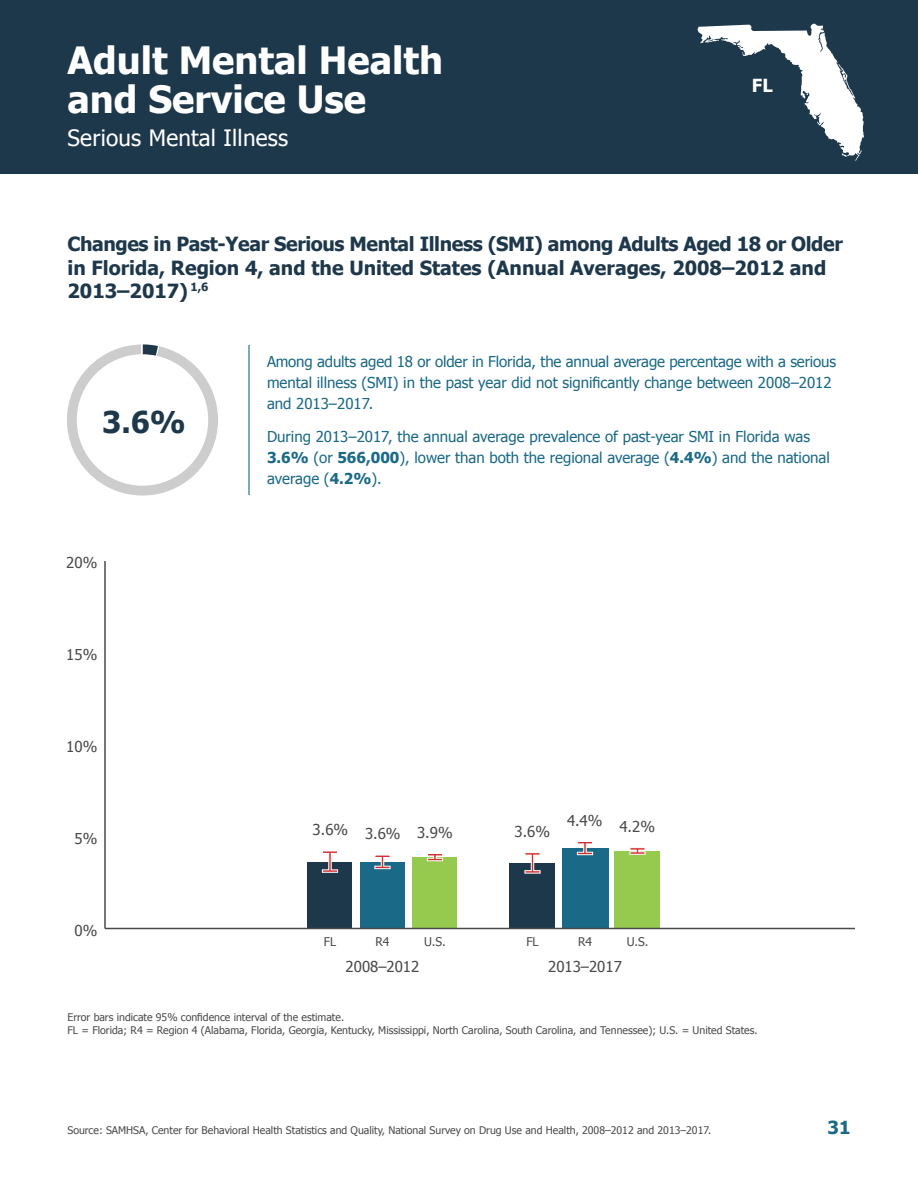
<style>
.page{position:relative;width:918px;height:1188px;background:#fff}
.page>*{position:absolute;margin:0;border:0;box-sizing:border-box;transform-origin:0 0}
.t1{font:700 37.5px/39px "Tahoma";color:#fff}
.t2{font:700 30px "Tahoma";color:#1e384b}
.t3{font:22.5px "Tahoma";letter-spacing:.01em;color:#fff}
.t4{font:700 19.5px/23.4px "Tahoma";color:#1e384b}
.t5{font:700 18px "Tahoma";color:#1a6986}
.t6{font:700 18px "Tahoma";color:#fff}
.t7{font:15px/21px "Tahoma";color:#1a6986}
.t8{font:15px "Tahoma";color:#4a4a4a}
.t9{font:12px "Tahoma";color:#4a4a4a}
.t10{font:10.5px/12.6px "Tahoma";color:#4a4a4a}
.s1{font-weight:700}
</style>
<div class="page">
<div style="left:0;top:0;width:918px;height:174px;background:#1e384b"></div>
<svg style="left:697px;top:23px;width:167px;height:138px"></svg>
<svg style="left:67px;top:344px;width:151px;height:152px"></svg>
<hr style="left:141px;top:333px;width:2px;height:87px;background:#fff">
<hr style="left:248px;top:345px;width:2px;height:150px;background:#1a6986">
<div style="left:308px;top:862px;width:44px;height:66px;background:#1e384b"></div>
<svg style="left:322px;top:851px;width:16px;height:22px"></svg>
<div style="left:360px;top:862px;width:45px;height:66px;background:#1a6986"></div>
<svg style="left:375px;top:855px;width:15px;height:14px"></svg>
<div style="left:412px;top:857px;width:46px;height:71px;background:#96ca4f"></div>
<svg style="left:427px;top:854px;width:16px;height:7px"></svg>
<div style="left:510px;top:863px;width:45px;height:65px;background:#1e384b"></div>
<svg style="left:525px;top:852px;width:15px;height:21px"></svg>
<div style="left:562px;top:848px;width:46px;height:80px;background:#1a6986"></div>
<svg style="left:577px;top:842px;width:16px;height:13px"></svg>
<div style="left:615px;top:851px;width:45px;height:77px;background:#96ca4f"></div>
<svg style="left:630px;top:847px;width:15px;height:7px"></svg>
<hr style="left:104px;top:561px;width:2px;height:367px;background:#4a4a4a">
<hr style="left:105px;top:928px;width:750px;height:1px;background:#4a4a4a">
<h1 class="t1" style="left:68px;top:39px;width:377px">Adult Mental Health and Service Use</h1>
<h3 class="t3" style="left:68px;top:123px;width:222px">Serious Mental Illness</h3>
<p class="t6" style="left:752px;top:73px;width:22px">FL</p>
<h4 class="t4" style="left:68px;top:231px;width:777px">Changes in Past-Year Serious Mental Illness (SMI) among Adults Aged 18 or Older in Florida, Region 4, and the United States (Annual Averages, 2008–2012 and<br>2013–2017) <sup>1,6</sup></h4>
<h2 class="t2" style="left:102px;top:401px;width:85px">3.6%</h2>
<p class="t8" style="left:66px;top:553px;width:33px">20%</p>
<p class="t8" style="left:66px;top:645px;width:33px">15%</p>
<p class="t8" style="left:66px;top:736px;width:33px">10%</p>
<p class="t8" style="left:74px;top:828px;width:24px">5%</p>
<p class="t8" style="left:74px;top:920px;width:24px">0%</p>
<p class="t7" style="left:267px;top:351px;width:571px">Among adults aged 18 or older in Florida, the annual average percentage with a serious mental illness (SMI) in the past year did not significantly change between 2008–2012 and 2013–2017.</p>
<p class="t7" style="left:267px;top:426px;width:564px">During 2013–2017, the annual average prevalence of past-year SMI in Florida was<br><span class="s1">3.6%</span> (or <span class="s1">566,000</span>), lower than both the regional average (<span class="s1">4.4%</span>) and the national average (<span class="s1">4.2%</span>).</p>
<p class="t8" style="left:313px;top:820px;width:37px">3.6%</p>
<p class="t8" style="left:365px;top:824px;width:37px">3.6%</p>
<p class="t8" style="left:417px;top:822px;width:37px">3.9%</p>
<p class="t9" style="left:324px;top:933px;width:14px">FL</p>
<p class="t9" style="left:376px;top:933px;width:16px">R4</p>
<p class="t9" style="left:424px;top:933px;width:23px">U.S.</p>
<p class="t8" style="left:514px;top:822px;width:37px">3.6%</p>
<p class="t8" style="left:567px;top:810px;width:37px">4.4%</p>
<p class="t8" style="left:620px;top:817px;width:37px">4.2%</p>
<p class="t9" style="left:526px;top:933px;width:14px">FL</p>
<p class="t9" style="left:578px;top:933px;width:16px">R4</p>
<p class="t9" style="left:627px;top:933px;width:23px">U.S.</p>
<p class="t8" style="left:346px;top:957px;width:75px">2008–2012</p>
<p class="t8" style="left:548px;top:957px;width:75px">2013–2017</p>
<p class="t10" style="left:68px;top:1010px;width:692px">Error bars indicate 95% confidence interval of the estimate.<br>FL = Florida; R4 = Region 4 (Alabama, Florida, Georgia, Kentucky, Mississippi, North Carolina, South Carolina, and Tennessee); U.S. = United States.</p>
<p class="t10" style="left:68px;top:1123px;width:646px">Source: SAMHSA, Center for Behavioral Health Statistics and Quality, National Survey on Drug Use and Health, 2008–2012 and 2013–2017.</p>
<p class="t5" style="left:828px;top:1115px;width:24px">31</p>
</div>
